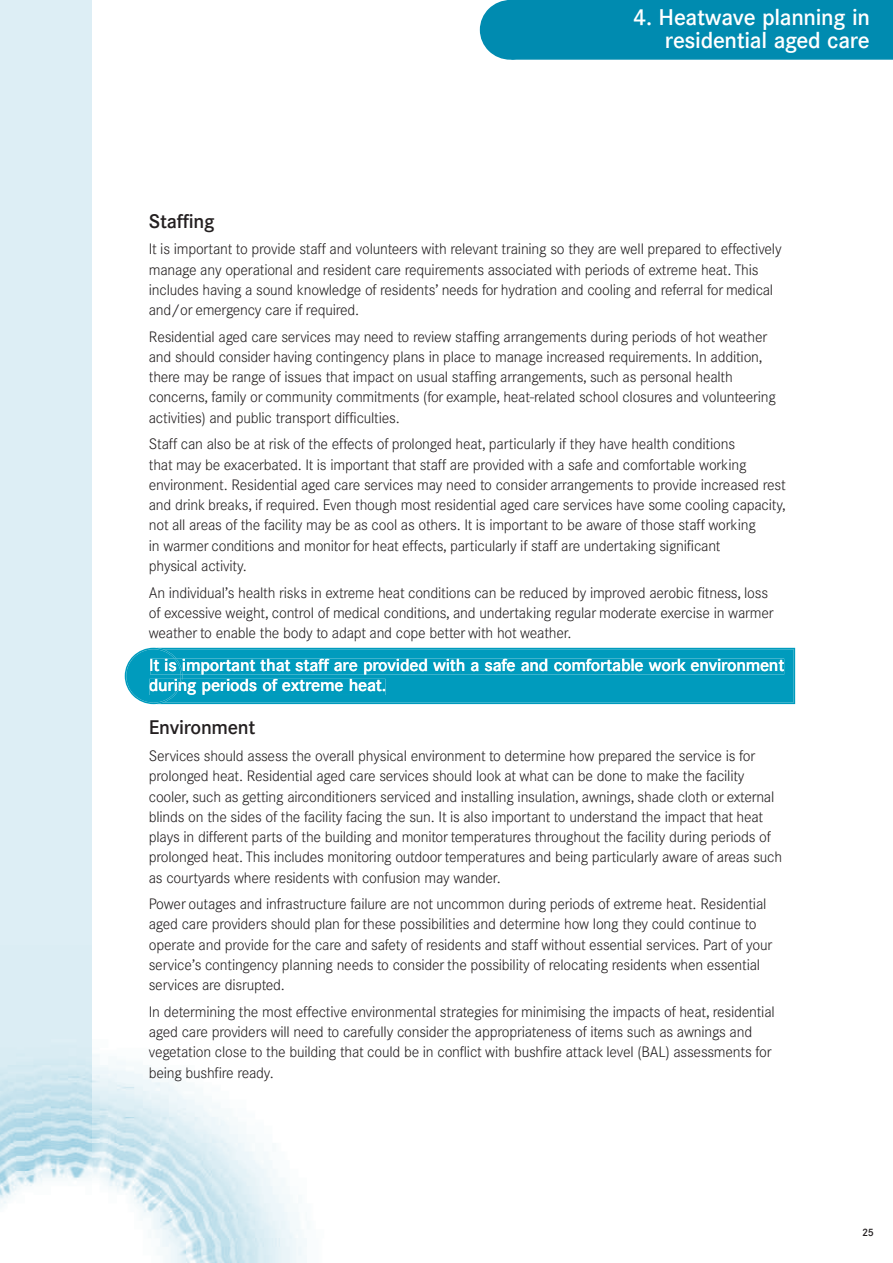
<style>
.page{position:relative;width:893px;height:1263px;background:#fff}
.page>*{position:absolute;margin:0;border:0;box-sizing:border-box;transform-origin:0 0}
.t1{font:500 22.5px/22.5px "Corporate SBQ";letter-spacing:-.015em;color:#fff;text-align:right}
.t2{font:500 19.5px "Corporate SBQ";letter-spacing:-.015em;color:#231f20}
.t3{font:500 17.25px/20.2px "Corporate SBQ";letter-spacing:-.015em;color:#fff}
.t4{font:300 15px/20.2px "Corporate SBQ";letter-spacing:-.015em;color:#231f20}
.t5{font:500 10.5px "Corporate SBQ";color:#231f20}
</style>
<div class="page">
<div style="left:480px;top:0;width:413px;height:60px;background:#008bb0"></div>
<div style="left:0;top:0;width:92px;height:1263px;background:#ddeef5"></div>
<img style="left:0;top:1055px;width:307px;height:208px">
<svg style="left:125px;top:648px;width:670px;height:56px;background:#079dbe"></svg>
<h1 class="t1" style="left:633px;top:6px;width:238px">4. Heatwave planning in residential aged care</h1>
<h2 class="t2" style="left:149px;top:209px;width:67px">Staffing</h2>
<p class="t4" style="left:149px;top:239px;width:634px">It is important to provide staff and volunteers with relevant training so they are well prepared to effectively manage any operational and resident care requirements associated with periods of extreme heat. This includes having a sound knowledge of residents’ needs for hydration and cooling and referral for medical and/or emergency care if required.</p>
<p class="t4" style="left:149px;top:326px;width:629px">Residential aged care services may need to review staffing arrangements during periods of hot weather and should consider having contingency plans in place to manage increased requirements. In addition, there may be range of issues that impact on usual staffing arrangements, such as personal health concerns, family or community commitments (for example, heat-related school closures and volunteering activities) and public transport difficulties.</p>
<p class="t4" style="left:149px;top:434px;width:639px">Staff can also be at risk of the effects of prolonged heat, particularly if they have health conditions<br>that may be exacerbated. It is important that staff are provided with a safe and comfortable working environment. Residential aged care services may need to consider arrangements to provide increased rest and drink breaks, if required. Even though most residential aged care services have some cooling capacity, not all areas of the facility may be as cool as others. It is important to be aware of those staff working<br>in warmer conditions and monitor for heat effects, particularly if staff are undertaking significant<br>physical activity.</p>
<p class="t4" style="left:149px;top:582px;width:626px">An individual’s health risks in extreme heat conditions can be reduced by improved aerobic fitness, loss of excessive weight, control of medical conditions, and undertaking regular moderate exercise in warmer weather to enable the body to adapt and cope better with hot weather.</p>
<p class="t3" style="left:149px;top:655px;width:637px">It is important that staff are provided with a safe and comfortable work environment during periods of extreme heat.</p>
<h2 class="t2" style="left:149px;top:716px;width:108px">Environment</h2>
<p class="t4" style="left:149px;top:746px;width:635px">Services should assess the overall physical environment to determine how prepared the service is for prolonged heat. Residential aged care services should look at what can be done to make the facility cooler, such as getting airconditioners serviced and installing insulation, awnings, shade cloth or external blinds on the sides of the facility facing the sun. It is also important to understand the impact that heat plays in different parts of the building and monitor temperatures throughout the facility during periods of prolonged heat. This includes monitoring outdoor temperatures and being particularly aware of areas such as courtyards where residents with confusion may wander.</p>
<p class="t4" style="left:149px;top:894px;width:625px">Power outages and infrastructure failure are not uncommon during periods of extreme heat. Residential aged care providers should plan for these possibilities and determine how long they could continue to operate and provide for the care and safety of residents and staff without essential services. Part of your service’s contingency planning needs to consider the possibility of relocating residents when essential services are disrupted.</p>
<p class="t4" style="left:149px;top:1002px;width:627px">In determining the most effective environmental strategies for minimising the impacts of heat, residential aged care providers will need to carefully consider the appropriateness of items such as awnings and vegetation close to the building that could be in conflict with bushfire attack level (BAL) assessments for being bushfire ready.</p>
<p class="t5" style="left:862px;top:1225px;width:13px">25</p>
</div>
